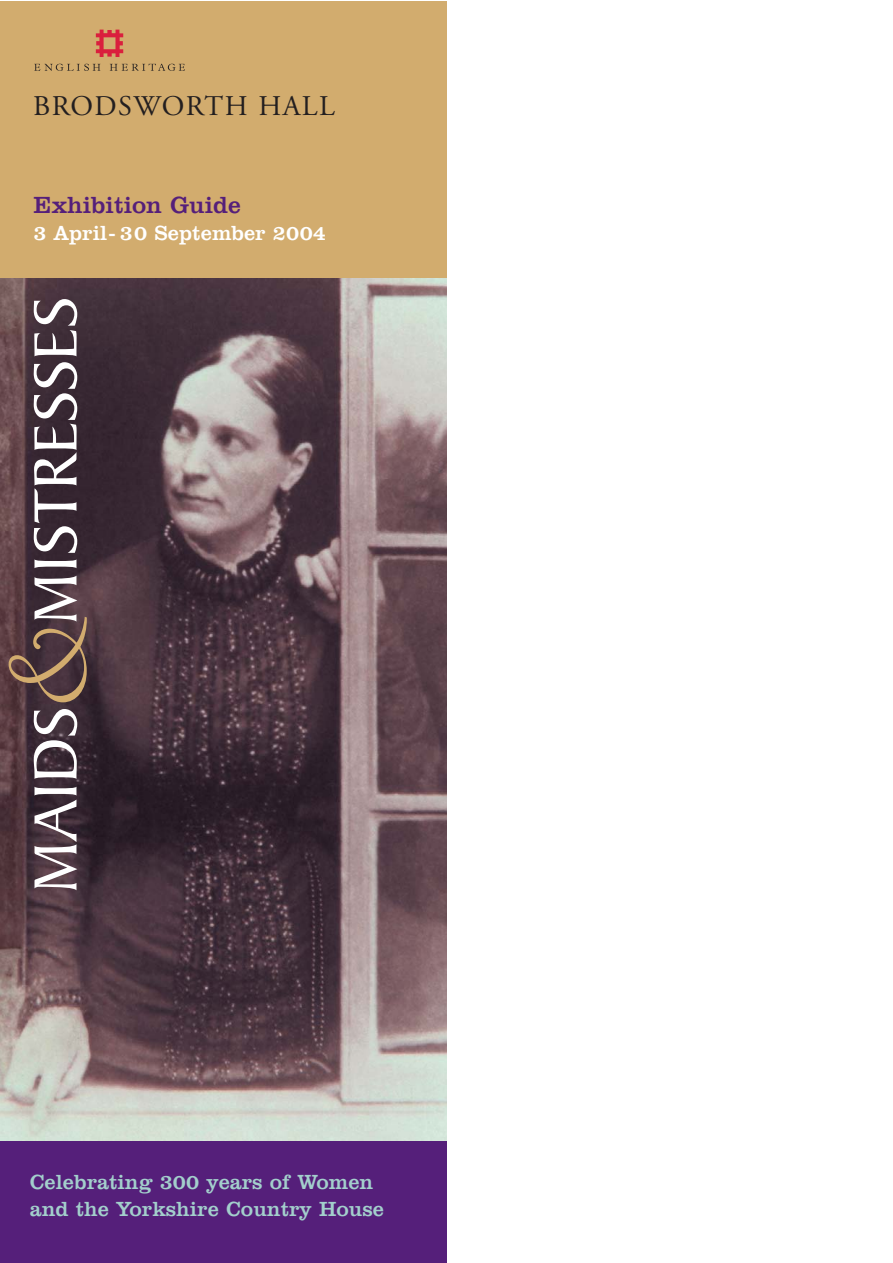
<style>
.page{position:relative;width:893px;height:1263px;background:#fff}
.page>*{position:absolute;margin:0;border:0;box-sizing:border-box;transform-origin:0 0}
.t1{font:28.5px "Adobe Garamond";letter-spacing:.05em;color:#231f20}
.t2{font:24px "Clarendon BT";color:#551f7a}
.t3{font:21px/27px "Clarendon BT";color:#a3cfcc}
.t4{font:21px "Clarendon BT";color:#fff}
</style>
<div class="page">
<img style="left:0;top:278px;width:446px;height:863px">
<div style="left:0;top:1px;width:446px;height:277px;background:#d2ac6e"></div>
<div style="left:0;top:1141px;width:446px;height:122px;background:#551f7a"></div>
<svg style="left:34px;top:64px;width:66px;height:7px"></svg>
<svg style="left:110px;top:64px;width:75px;height:7px"></svg>
<svg style="left:96px;top:30px;width:27px;height:27px"></svg>
<svg style="left:35px;top:787px;width:42px;height:103px"></svg>
<svg style="left:34px;top:709px;width:43px;height:70px"></svg>
<svg style="left:9px;top:576px;width:78px;height:126px;background:#685151"></svg>
<svg style="left:35px;top:559px;width:41px;height:9px"></svg>
<svg style="left:34px;top:362px;width:43px;height:191px"></svg>
<svg style="left:34px;top:299px;width:43px;height:57px"></svg>
<h1 class="t1" style="left:33px;top:95px;width:303px">BRODSWORTH HALL</h1>
<p class="t2" style="left:34px;top:196px;width:209px">Exhibition Guide</p>
<p class="t4" style="left:34px;top:225px;width:294px">3 April- 30 September 2004</p>
<p class="t3" style="left:30px;top:1170px;width:356px">Celebrating 300 years of Women and the Yorkshire Country House</p>
</div>
